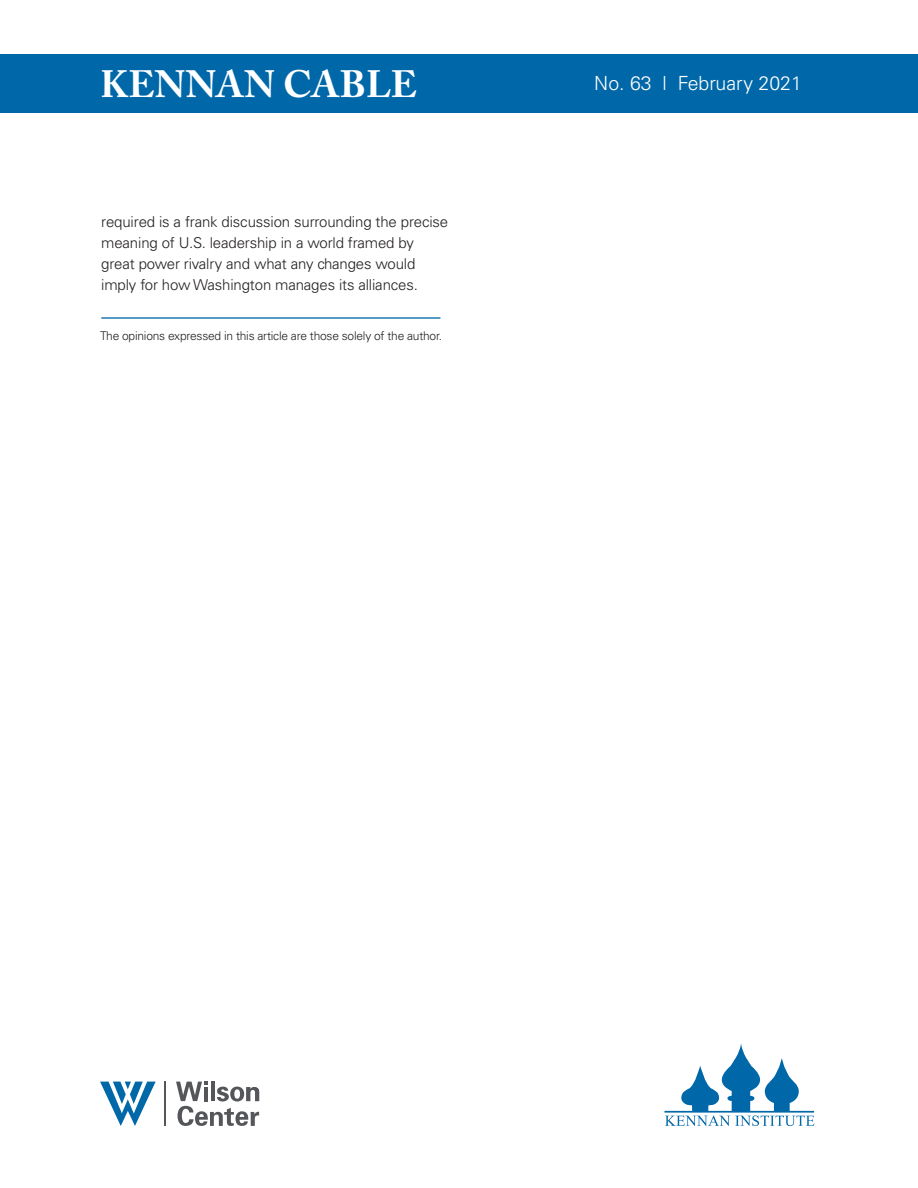
<style>
.page{position:relative;width:918px;height:1188px;background:#fff}
.page>*{position:absolute;margin:0;border:0;box-sizing:border-box;transform-origin:0 0}
.t1{font:700 37.8px "Adobe Caslon Pro";letter-spacing:.005em;color:#fff}
.t2{font:300 19.5px "Univers LT Std";color:#fff}
.t3{font:300 15px/21px "Univers LT Std";letter-spacing:-.01em;color:#231f20}
.t4{font:300 12px "Univers LT Std";letter-spacing:-.02em;color:#231f20}
</style>
<div class="page">
<div style="left:0;top:54px;width:918px;height:59px;background:#0068a9"></div>
<svg style="left:664px;top:1043px;width:151px;height:83px"></svg>
<hr style="left:164px;top:1082px;width:2px;height:44px;background:#54565a">
<svg style="left:176px;top:1082px;width:83px;height:44px"></svg>
<svg style="left:100px;top:1082px;width:56px;height:44px"></svg>
<hr style="left:101px;top:317px;width:339px;height:2px;background:#0068a9">
<h1 class="t1" style="left:100px;top:62px;width:318px">KENNAN CABLE</h1>
<h2 class="t2" style="left:594px;top:72px;width:209px">No. 63 l February 2021</h2>
<p class="t3" style="left:101px;top:211px;width:349px">required is a frank discussion surrounding the precise meaning of U.S. leadership in a world framed by great power rivalry and what any changes would imply for how Washington manages its alliances.</p>
<p class="t4" style="left:100px;top:328px;width:344px">The opinions expressed in this article are those solely of the author.</p>
</div>
